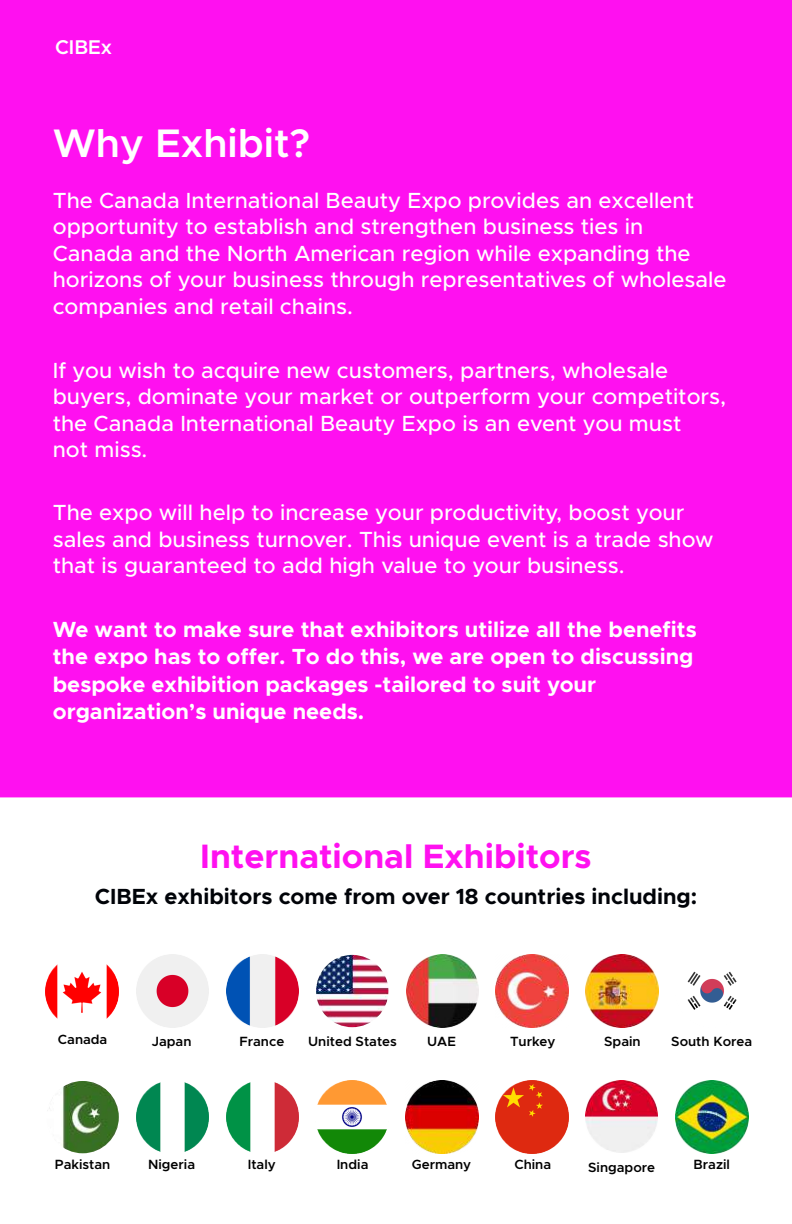
<style>
.page{position:relative;width:792px;height:1224px;background:#fff}
.page>*{position:absolute;margin:0;border:0;box-sizing:border-box;transform-origin:0 0}
.t1{font:600 40px "Metropolis";color:#fff}
.t2{font:700 34px "Metropolis";color:#ff10f0}
.t3{font:500 22px/26.4px "Metropolis";color:#fff}
.t4{font:700 22px/27.6px "Metropolis";color:#fff}
.t5{font:700 22px "Metropolis";color:#000308}
.t6{font:600 20px "Metropolis";color:#fff}
.t7{font:600 13.4px "Metropolis";color:#000}
</style>
<div class="page">
<div style="left:0;top:0;width:792px;height:797px;background:#ff10f0"></div>
<img style="left:586px;top:1081px;width:72px;height:72px">
<img style="left:136px;top:954px;width:73px;height:73px">
<img style="left:226px;top:955px;width:73px;height:72px">
<img style="left:316px;top:955px;width:72px;height:72px;border-radius:36px">
<img style="left:406px;top:955px;width:72px;height:72px">
<img style="left:496px;top:954px;width:72px;height:73px">
<img style="left:586px;top:955px;width:72px;height:72px">
<img style="left:676px;top:955px;width:72px;height:72px;border-radius:36px">
<img style="left:47px;top:1081px;width:72px;height:72px;border-radius:36px">
<img style="left:136px;top:1082px;width:73px;height:70px">
<img style="left:226px;top:1082px;width:73px;height:70px">
<img style="left:317px;top:1080px;width:70px;height:73px">
<img style="left:406px;top:1081px;width:73px;height:72px">
<img style="left:496px;top:1081px;width:72px;height:72px">
<img style="left:46px;top:964px;width:73px;height:55px">
<img style="left:676px;top:1081px;width:72px;height:72px">
<p class="t6" style="left:55px;top:35px;width:59px">CIBEx</p>
<h1 class="t1" style="left:53px;top:118px;width:259px">Why Exhibit?</h1>
<p class="t3" style="left:53px;top:187px;width:675px">The Canada International Beauty Expo provides an excellent opportunity to establish and strengthen business ties in Canada and the North American region while expanding the horizons of your business through representatives of wholesale companies and retail chains.</p>
<p class="t3" style="left:53px;top:357px;width:675px">If you wish to acquire new customers, partners, wholesale buyers, dominate your market or outperform your competitors, the Canada International Beauty Expo is an event you must<br>not miss.</p>
<p class="t3" style="left:53px;top:500px;width:662px">The expo will help to increase your productivity, boost your sales and business turnover. This unique event is a trade show that is guaranteed to add high value to your business.</p>
<p class="t4" style="left:53px;top:615px;width:645px">We want to make sure that exhibitors utilize all the benefits the expo has to offer. To do this, we are open to discussing bespoke exhibition packages -tailored to suit your organization’s unique needs.</p>
<h2 class="t2" style="left:200px;top:835px;width:393px">International Exhibitors</h2>
<p class="t5" style="left:95px;top:883px;width:604px">CIBEx exhibitors come from over 18 countries including:</p>
<p class="t7" style="left:58px;top:1031px;width:51px">Canada</p>
<p class="t7" style="left:152px;top:1033px;width:41px">Japan</p>
<p class="t7" style="left:239px;top:1033px;width:46px">France</p>
<p class="t7" style="left:308px;top:1033px;width:90px">United States</p>
<p class="t7" style="left:427px;top:1033px;width:30px">UAE</p>
<p class="t7" style="left:510px;top:1033px;width:47px">Turkey</p>
<p class="t7" style="left:604px;top:1033px;width:38px">Spain</p>
<p class="t7" style="left:671px;top:1033px;width:82px">South Korea</p>
<p class="t7" style="left:55px;top:1156px;width:57px">Pakistan</p>
<p class="t7" style="left:148px;top:1156px;width:49px">Nigeria</p>
<p class="t7" style="left:248px;top:1156px;width:30px">Italy</p>
<p class="t7" style="left:337px;top:1156px;width:33px">India</p>
<p class="t7" style="left:412px;top:1156px;width:61px">Germany</p>
<p class="t7" style="left:514px;top:1156px;width:38px">China</p>
<p class="t7" style="left:694px;top:1156px;width:38px">Brazil</p>
<p class="t7" style="left:588px;top:1158px;width:68px">Singapore</p>
</div>
